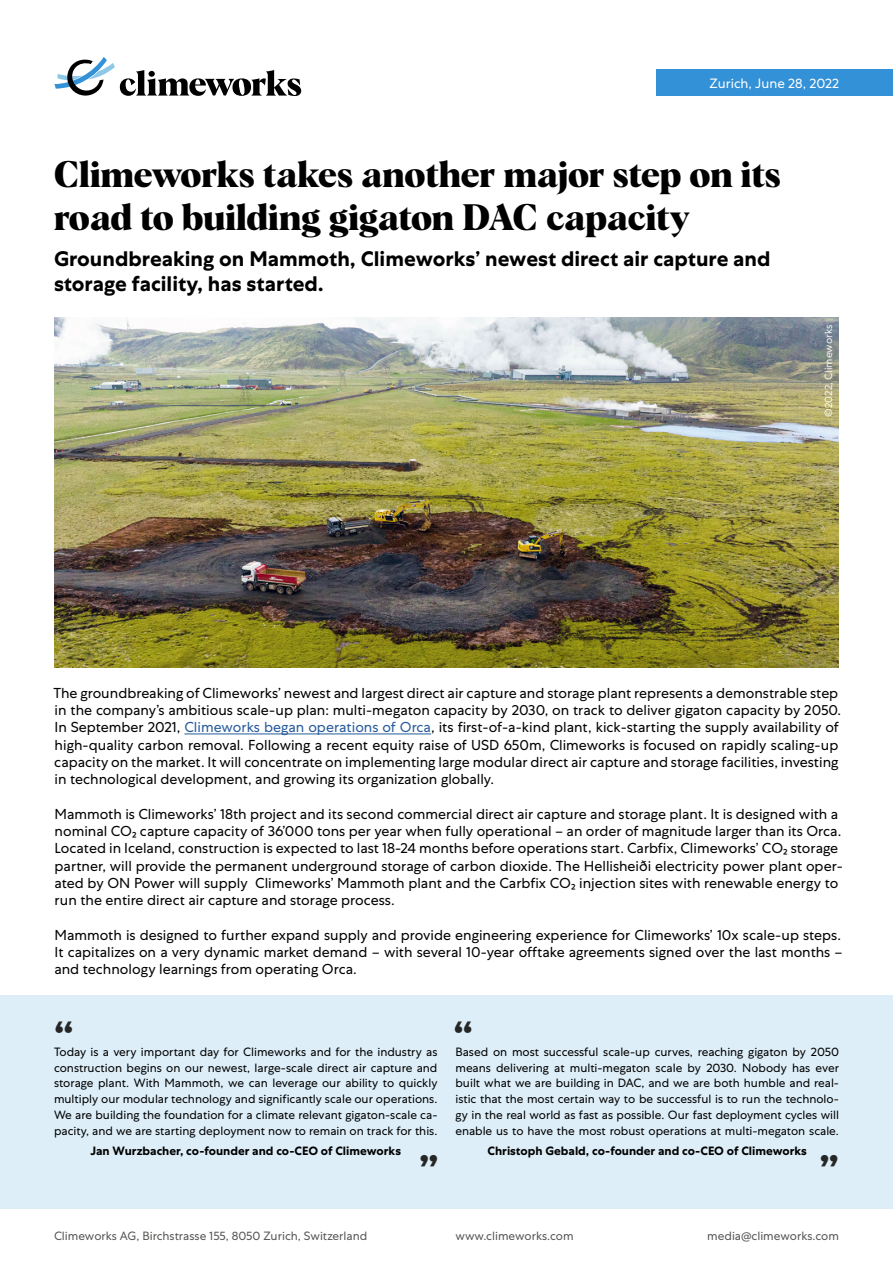
<style>
.page{position:relative;width:893px;height:1263px;background:#fff}
.page>*{position:absolute;margin:0;border:0;box-sizing:border-box;transform-origin:0 0}
.t1{font:700 45px "Centra No 1";color:#252625}
.t2{font:700 36px/43.2px "Albra";letter-spacing:-.005em;color:#000}
.t3{font:700 21px/25.2px "Centra No 1";color:#000}
.t4{font:14.4px/17.2px "Centra No 1";color:#000}
.t5{font:13.5px "Centra No 1";color:#fff}
.t6{font:12px/15.8px "Centra No 1";letter-spacing:-.005em;color:#000;text-align:justify}
.t7{font:700 12px "Centra No 1";color:#000}
.t8{font:12px "Centra No 1";color:#575756}
.t9{font:10.5px "Centra No 1";color:#fff}
.s1{color:#275b9b}
</style>
<div class="page">
<svg style="left:55px;top:57px;width:246px;height:39px"></svg>
<div style="left:656px;top:69px;width:237px;height:26px;background:#3391d8"></div>
<hr style="left:184px;top:733px;width:247px;height:1px;background:#275b9b">
<img style="left:55px;top:318px;width:784px;height:349px">
<div style="left:0;top:996px;width:893px;height:213px;background:#ddeef8"></div>
<p class="t5" style="left:710px;top:75px;width:131px">Zurich, June 28, 2022</p>
<h2 class="t2" style="left:54px;top:151px;width:729px">Climeworks takes another major step on its road to building gigaton DAC capacity</h2>
<h3 class="t3" style="left:54px;top:247px;width:718px">Groundbreaking on Mammoth, Climeworks’ newest direct air capture and storage facility, has started.</h3>
<p class="t9" style="left:822px;top:417px;width:93px;rotate:-90deg">©2022, Climeworks</p>
<p class="t4" style="left:53px;top:684px;width:789px">The groundbreaking of Climeworks’ newest and largest direct air capture and storage plant represents a demonstrable step in the company’s ambitious scale-up plan: multi-megaton capacity by 2030, on track to deliver gigaton capacity by 2050.<br>In September 2021, <span class="s1">Climeworks began operations of Orca</span>, its first-of-a-kind plant, kick-starting the supply availability of high-quality carbon removal. Following a recent equity raise of USD 650m, Climeworks is focused on rapidly scaling-up capacity on the market. It will concentrate on implementing large modular direct air capture and storage facilities, investing in technological development, and growing its organization globally.</p>
<p class="t4" style="left:54px;top:805px;width:790px">Mammoth is Climeworks’ 18th project and its second commercial direct air capture and storage plant. It is designed with a nominal CO2 capture capacity of 36’000 tons per year when fully operational – an order of magnitude larger than its Orca.<br>Located in Iceland, construction is expected to last 18-24 months before operations start. Carbfix, Climeworks’ CO2 storage partner, will provide the permanent underground storage of carbon dioxide. The Hellisheiði electricity power plant oper&shy;ated by ON Power will supply Climeworks’ Mammoth plant and the Carbfix CO2 injection sites with renewable energy to run the entire direct air capture and storage process.</p>
<p class="t4" style="left:54px;top:926px;width:790px;text-align:justify">Mammoth is designed to further expand supply and provide engineering experience for Climeworks’ 10x scale-up steps.<br>It capitalizes on a very dynamic market demand – with several 10-year offtake agreements signed over the last months – and technology learnings from operating Orca.</p>
<h1 class="t1" style="left:54px;top:1010px;width:21px">“</h1>
<h1 class="t1" style="left:453px;top:1010px;width:21px">“</h1>
<p class="t6" style="left:54px;top:1044px;width:385px">Today is a very important day for Climeworks and for the industry as construction begins on our newest, large-scale direct air capture and storage plant. With Mammoth, we can leverage our ability to quickly multiply our modular technology and significantly scale our operations.<br>We are building the foundation for a climate relevant gigaton-scale ca&shy;pacity, and we are starting deployment now to remain on track for this.</p>
<p class="t7" style="left:91px;top:1143px;width:312px">Jan Wurzbacher, co-founder and co-CEO of Climeworks</p>
<p class="t6" style="left:455px;top:1044px;width:385px">Based on most successful scale-up curves, reaching gigaton by 2050 means delivering at multi-megaton scale by 2030. Nobody has ever built what we are building in DAC, and we are both humble and real&shy;istic that the most certain way to be successful is to run the technolo&shy;gy in the real world as fast as possible. Our fast deployment cycles will enable us to have the most robust operations at multi-megaton scale.</p>
<p class="t7" style="left:488px;top:1143px;width:321px">Christoph Gebald, co-founder and co-CEO of Climeworks</p>
<h1 class="t1" style="left:419px;top:1145px;width:21px">”</h1>
<h1 class="t1" style="left:819px;top:1145px;width:21px">”</h1>
<p class="t8" style="left:54px;top:1229px;width:315px">Climeworks AG, Birchstrasse 155, 8050 Zurich, Switzerland</p>
<p class="t8" style="left:455px;top:1229px;width:120px">www.climeworks.com</p>
<p class="t8" style="left:707px;top:1229px;width:133px">media@climeworks.com</p>
</div>
